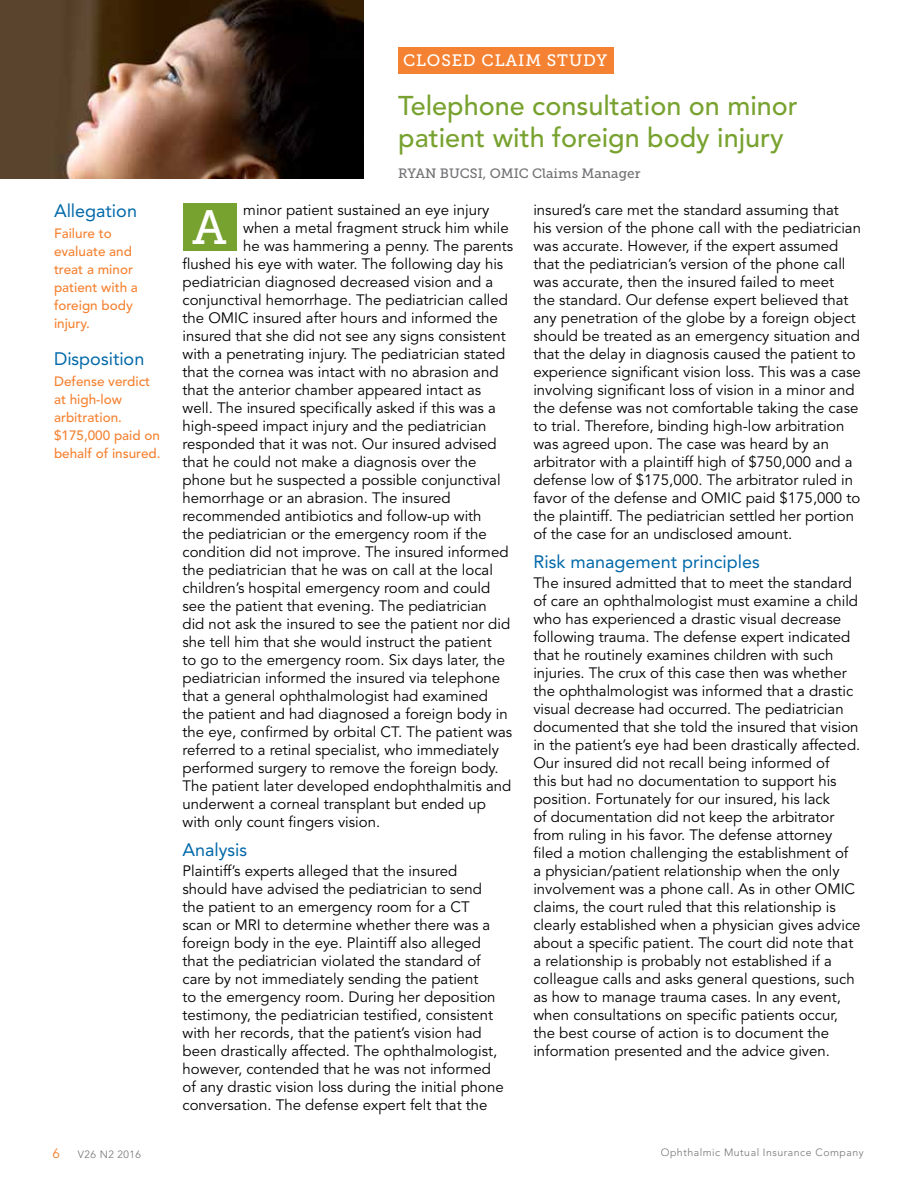
<style>
.page{position:relative;width:918px;height:1188px;background:#fff}
.page>*{position:absolute;margin:0;border:0;box-sizing:border-box;transform-origin:0 0}
.t1{font:48px "Museo Slab 500";color:#fff}
.t2{font:500 27px/31.5px "Avenir LT Std";color:#78a22f}
.t3{font:18px "Avenir LT Std";color:#0068a9}
.t4{font:16.5px "Museo Slab 500";letter-spacing:.05em;color:#fff}
.t5{font:15px/18px "Avenir LT Std";color:#000}
.t6{font:500 13.5px/18px "Avenir LT Std";color:#f58232}
.t7{font:13.5px "Museo Slab 500";color:#717073}
.t8{font:13.5px "Avenir LT Std";color:#f58232}
.t9{font:300 10.5px "Avenir LT Std";letter-spacing:.05em;color:#717073}
</style>
<div class="page">
<div style="left:398px;top:47px;width:216px;height:27px;background:#f58232"></div>
<div style="left:183px;top:203px;width:54px;height:47px;background:#78a22f"></div>
<img style="left:0;top:0;width:363px;height:178px">
<p class="t3" style="left:54px;top:200px;width:85px">Allegation</p>
<p class="t6" style="left:54px;top:224px;width:85px">Failure to evaluate and treat a minor patient with a foreign body injury.</p>
<p class="t3" style="left:54px;top:348px;width:92px">Disposition</p>
<p class="t6" style="left:54px;top:372px;width:108px">Defense verdict at high-low arbitration. $175,000 paid on behalf of insured.</p>
<p class="t4" style="left:403px;top:51px;width:206px">CLOSED CLAIM STUDY</p>
<h2 class="t2" style="left:398px;top:91px;width:401px">Telephone consultation on minor patient with foreign body injury</h2>
<p class="t7" style="left:398px;top:166px;width:244px">RYAN BUCSI, OMIC Claims Manager</p>
<p class="t5" style="left:243px;top:201px;width:248px">minor patient sustained an eye injury</p>
<p class="t5" style="left:243px;top:219px;width:267px">when a metal fragment struck him while</p>
<p class="t5" style="left:243px;top:237px;width:271px">he was hammering a penny. The parents</p>
<p class="t5" style="left:183px;top:255px;width:322px">flushed his eye with water. The following day his</p>
<p class="t5" style="left:183px;top:273px;width:312px">pediatrician diagnosed decreased vision and a</p>
<p class="t5" style="left:183px;top:291px;width:327px">conjunctival hemorrhage. The pediatrician called</p>
<p class="t5" style="left:183px;top:309px;width:317px">the OMIC insured after hours and informed the</p>
<p class="t5" style="left:183px;top:327px;width:325px">insured that she did not see any signs consistent</p>
<p class="t5" style="left:183px;top:345px;width:324px">with a penetrating injury. The pediatrician stated</p>
<p class="t5" style="left:183px;top:363px;width:318px">that the cornea was intact with no abrasion and</p>
<p class="t5" style="left:183px;top:381px;width:300px">that the anterior chamber appeared intact as</p>
<p class="t5" style="left:183px;top:399px;width:315px">well. The insured specifically asked if this was a</p>
<p class="t5" style="left:183px;top:417px;width:305px">high-speed impact injury and the pediatrician</p>
<p class="t5" style="left:183px;top:435px;width:316px">responded that it was not. Our insured advised</p>
<p class="t5" style="left:183px;top:453px;width:295px">that he could not make a diagnosis over the</p>
<p class="t5" style="left:183px;top:471px;width:320px">phone but he suspected a possible conjunctival</p>
<p class="t5" style="left:183px;top:489px;width:270px">hemorrhage or an abrasion. The insured</p>
<p class="t5" style="left:183px;top:507px;width:301px">recommended antibiotics and follow-up with</p>
<p class="t5" style="left:183px;top:525px;width:306px">the pediatrician or the emergency room if the</p>
<p class="t5" style="left:183px;top:543px;width:328px">condition did not improve. The insured informed</p>
<p class="t5" style="left:183px;top:561px;width:312px">the pediatrician that he was on call at the local</p>
<p class="t5" style="left:183px;top:579px;width:309px">children’s hospital emergency room and could</p>
<p class="t5" style="left:183px;top:597px;width:306px">see the patient that evening. The pediatrician</p>
<p class="t5" style="left:183px;top:615px;width:329px">did not ask the insured to see the patient nor did</p>
<p class="t5" style="left:183px;top:633px;width:311px">she tell him that she would instruct the patient</p>
<p class="t5" style="left:183px;top:651px;width:324px">to go to the emergency room. Six days later, the</p>
<p class="t5" style="left:183px;top:669px;width:319px">pediatrician informed the insured via telephone</p>
<p class="t5" style="left:183px;top:687px;width:307px">that a general ophthalmologist had examined</p>
<p class="t5" style="left:183px;top:705px;width:327px">the patient and had diagnosed a foreign body in</p>
<p class="t5" style="left:183px;top:723px;width:331px">the eye, confirmed by orbital CT. The patient was</p>
<p class="t5" style="left:183px;top:741px;width:318px">referred to a retinal specialist, who immediately</p>
<p class="t5" style="left:183px;top:759px;width:318px">performed surgery to remove the foreign body.</p>
<p class="t5" style="left:183px;top:777px;width:330px">The patient later developed endophthalmitis and</p>
<p class="t5" style="left:183px;top:795px;width:305px">underwent a corneal transplant but ended up</p>
<p class="t5" style="left:183px;top:813px;width:199px">with only count fingers vision.</p>
<p class="t3" style="left:183px;top:839px;width:66px">Analysis</p>
<p class="t5" style="left:183px;top:862px;width:323px">Plaintiff’s experts alleged that the insured should have advised the pediatrician to send the patient to an emergency room for a CT<br>scan or MRI to determine whether there was a foreign body in the eye. Plaintiff also alleged that the pediatrician violated the standard of care by not immediately sending the patient<br>to the emergency room. During her deposition testimony, the pediatrician testified, consistent with her records, that the patient’s vision had been drastically affected. The ophthalmologist, however, contended that he was not informed of any drastic vision loss during the initial phone conversation. The defense expert felt that the</p>
<p class="t5" style="left:533px;top:201px;width:329px">insured’s care met the standard assuming that<br>his version of the phone call with the pediatrician was accurate. However, if the expert assumed that the pediatrician’s version of the phone call was accurate, then the insured failed to meet<br>the standard. Our defense expert believed that any penetration of the globe by a foreign object should be treated as an emergency situation and that the delay in diagnosis caused the patient to experience significant vision loss. This was a case involving significant loss of vision in a minor and the defense was not comfortable taking the case to trial. Therefore, binding high-low arbitration was agreed upon. The case was heard by an arbitrator with a plaintiff high of $750,000 and a defense low of $175,000. The arbitrator ruled in favor of the defense and OMIC paid $175,000 to the plaintiff. The pediatrician settled her portion of the case for an undisclosed amount.</p>
<p class="t3" style="left:533px;top:551px;width:228px">Risk management principles</p>
<p class="t5" style="left:533px;top:574px;width:329px">The insured admitted that to meet the standard of care an ophthalmologist must examine a child who has experienced a drastic visual decrease following trauma. The defense expert indicated that he routinely examines children with such injuries. The crux of this case then was whether the ophthalmologist was informed that a drastic visual decrease had occurred. The pediatrician documented that she told the insured that vision in the patient’s eye had been drastically affected.<br>Our insured did not recall being informed of<br>this but had no documentation to support his position. Fortunately for our insured, his lack<br>of documentation did not keep the arbitrator from ruling in his favor. The defense attorney filed a motion challenging the establishment of<br>a physician/patient relationship when the only involvement was a phone call. As in other OMIC claims, the court ruled that this relationship is clearly established when a physician gives advice about a specific patient. The court did note that a relationship is probably not established if a colleague calls and asks general questions, such as how to manage trauma cases. In any event, when consultations on specific patients occur, the best course of action is to document the information presented and the advice given.</p>
<h1 class="t1" style="left:192px;top:201px;width:36px">A</h1>
<p class="t8" style="left:52px;top:1146px;width:9px">6</p>
<p class="t9" style="left:78px;top:1149px;width:65px">V26 N2 2016</p>
<p class="t9" style="left:661px;top:1146px;width:205px">Ophthalmic Mutual Insurance Company</p>
</div>
